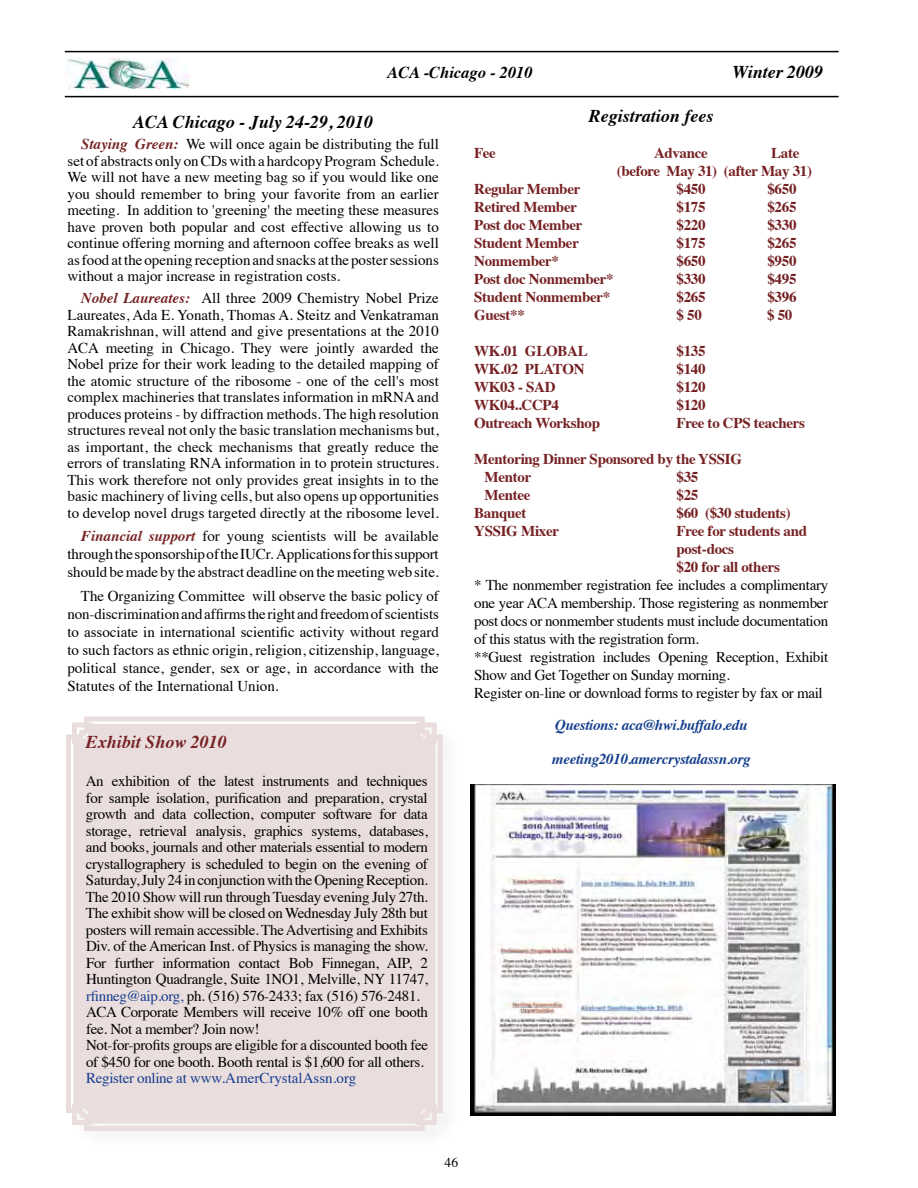
<style>
.page{position:relative;width:918px;height:1188px;background:#fff}
.page>*{position:absolute;margin:0;border:0;box-sizing:border-box;transform-origin:0 0}
.t1{font:italic 700 18px "Times";color:#000}
.t2{font:italic 700 18px "Times";color:#762123}
.t3{font:italic 700 16.5px "Times";color:#000}
.t4{font:15px/16.5px "Times";letter-spacing:-.02em;color:#000;text-align:justify}
.t5{font:700 15px/18px "Times";letter-spacing:-.02em;color:#762123}
.t6{font:italic 700 15px "Times";letter-spacing:-.02em;color:#133d8d}
.t7{font:15px "Times";color:#133d8d}
.t8{font:13.5px "Times";color:#000}
.s1{font-weight:700;font-style:italic;color:#762123}
.s2{color:#133d8d}
</style>
<div class="page">
<hr style="left:65px;top:96px;width:774px;height:1px;background:#000">
<hr style="left:65px;top:51px;width:774px;height:1px;background:#000">
<img style="left:65px;top:58px;width:124px;height:30px">
<div style="left:68px;top:719px;width:394px;height:430px;background:#fafafa"></div>
<svg style="left:66px;top:716px;width:377px;height:415px;background:#ece0e1"></svg>
<div style="left:70px;top:720px;width:369px;height:407px;background:#eaddde"></div>
<img style="left:470px;top:784px;width:366px;height:332px">
<p class="t3" style="left:387px;top:57px;width:147px">ACA -Chicago - 2010</p>
<p class="t1" style="left:732px;top:55px;width:92px">Winter 2009</p>
<p class="t1" style="left:133px;top:105px;width:242px">ACA Chicago - July 24-29, 2010</p>
<p class="t4" style="left:68px;top:135px;width:373px;text-indent:14px"><span class="s1">Staying Green:</span> We will once again be distributing the full set of abstracts only onCDswith a hardcopyProgram Schedule.<br>We will not have a new meeting bag so if you would like one you should remember to bring your favorite from an earlier meeting. In addition to 'greening' the meeting these measures have proven both popular and cost effective allowing us to continue offering morning and afternoon coffee breaks as well asfood atthe opening reception and snacks atthe postersessions without a major increase in registration costs.</p>
<p class="t4" style="left:67px;top:289px;width:373px;text-indent:14px"><span class="s1">Nobel Laureates:</span> All three 2009 Chemistry Nobel Prize Laureates, Ada E. Yonath, Thomas A. Steitz and Venkatraman Ramakrishnan, will attend and give presentations at the 2010<br>ACA meeting in Chicago. They were jointly awarded the Nobel prize for their work leading to the detailed mapping of the atomic structure of the ribosome - one of the cell's most complex machineries that translates information in mRNA and produces proteins - by diffraction methods. The high resolution structures reveal not only the basic translation mechanisms but, as important, the check mechanisms that greatly reduce the errors of translating RNA information in to protein structures.<br>This work therefore not only provides great insights in to the basic machinery of living cells, but also opens up opportunities to develop novel drugs targeted directly at the ribosome level.</p>
<p class="t4" style="left:67px;top:526px;width:373px;line-height:18px;text-indent:14px"><span class="s1">Financial support</span> for young scientists will be available throughthesponsorshipoftheIUCr. Applicationsforthissupport should bemade by the abstract deadline on themeetingweb site.</p>
<p class="t4" style="left:67px;top:585px;width:373px;line-height:18px;text-indent:13px">The Organizing Committee will observe the basic policy of non-discriminationandaffirmstherightandfreedomofscientists to associate in international scientific activity without regard to such factors as ethnic origin, religion, citizenship, language, political stance, gender, sex or age, in accordance with the Statutes of the International Union.</p>
<p class="t2" style="left:86px;top:725px;width:143px">Exhibit Show 2010</p>
<p class="t4" style="left:86px;top:771px;width:344px;text-align:left">An exhibition of the latest instruments and techniques for sample isolation, purification and preparation, crystal growth and data collection, computer software for data storage, retrieval analysis, graphics systems, databases, and books, journals and other materials essential to modern crystallographery is scheduled to begin on the evening of Saturday,July 24 in conjunctionwith theOpeningReception.<br>The 2010 Show will run through Tuesday evening July 27th.<br>The exhibit show will be closed on Wednesday July 28th but posters will remain accessible. TheAdvertising and Exhibits Div. of the American Inst. of Physics is managing the show.<br>For further information contact Bob Finnegan, AIP, 2<br>Huntington Quadrangle, Suite 1NO1, Melville, NY 11747, <span class="s2">rfinneg@aip.org,</span> ph. (516) 576-2433; fax (516) 576-2481.<br>ACA Corporate Members will receive 10% off one booth fee. Not a member? Join now!<br>Not-for-profits groups are eligible for a discounted booth fee of $450 for one booth. Booth rental is $1,600 for all others.</p>
<p class="t7" style="left:86px;top:1064px;width:272px">Register online at www.AmerCrystalAssn.org</p>
<p class="t1" style="left:589px;top:99px;width:126px">Registration fees</p>
<p class="t5" style="left:474px;top:142px;width:23px">Fee</p>
<p class="t5" style="left:654px;top:142px;width:55px">Advance</p>
<p class="t5" style="left:617px;top:142px;width:197px;text-indent:154px">Late (before May 31) (after May 31)</p>
<p class="t5" style="left:474px;top:178px;width:108px">Regular Member</p>
<p class="t5" style="left:677px;top:178px;width:31px">$450</p>
<p class="t5" style="left:767px;top:178px;width:31px">$650</p>
<p class="t5" style="left:474px;top:196px;width:104px">Retired Member</p>
<p class="t5" style="left:677px;top:196px;width:31px">$175</p>
<p class="t5" style="left:767px;top:196px;width:31px">$265</p>
<p class="t5" style="left:474px;top:214px;width:110px">Post doc Member</p>
<p class="t5" style="left:677px;top:214px;width:31px">$220</p>
<p class="t5" style="left:767px;top:214px;width:31px">$330</p>
<p class="t5" style="left:474px;top:232px;width:106px">Student Member</p>
<p class="t5" style="left:677px;top:232px;width:31px">$175</p>
<p class="t5" style="left:767px;top:232px;width:31px">$265</p>
<p class="t5" style="left:474px;top:250px;width:86px">Nonmember*</p>
<p class="t5" style="left:677px;top:250px;width:31px">$650</p>
<p class="t5" style="left:767px;top:250px;width:31px">$950</p>
<p class="t5" style="left:474px;top:268px;width:141px">Post doc Nonmember*</p>
<p class="t5" style="left:677px;top:268px;width:31px">$330</p>
<p class="t5" style="left:767px;top:268px;width:31px">$495</p>
<p class="t5" style="left:474px;top:286px;width:138px">Student Nonmember*</p>
<p class="t5" style="left:677px;top:286px;width:31px">$265</p>
<p class="t5" style="left:767px;top:286px;width:31px">$396</p>
<p class="t5" style="left:474px;top:304px;width:52px">Guest**</p>
<p class="t5" style="left:677px;top:304px;width:27px">$ 50</p>
<p class="t5" style="left:767px;top:304px;width:27px">$ 50</p>
<p class="t5" style="left:474px;top:340px;width:115px">WK.01 GLOBAL</p>
<p class="t5" style="left:677px;top:340px;width:31px">$135</p>
<p class="t5" style="left:474px;top:358px;width:112px">WK.02 PLATON</p>
<p class="t5" style="left:677px;top:358px;width:31px">$140</p>
<p class="t5" style="left:474px;top:376px;width:83px">WK03 - SAD</p>
<p class="t5" style="left:677px;top:376px;width:31px">$120</p>
<p class="t5" style="left:474px;top:394px;width:86px">WK04..CCP4</p>
<p class="t5" style="left:677px;top:394px;width:31px">$120</p>
<p class="t5" style="left:474px;top:412px;width:127px">Outreach Workshop</p>
<p class="t5" style="left:677px;top:412px;width:130px">Free to CPS teachers</p>
<p class="t5" style="left:485px;top:448px;width:259px;text-indent:-10px">Mentoring Dinner Sponsored by the YSSIG<br>Mentor</p>
<p class="t5" style="left:677px;top:466px;width:23px">$35</p>
<p class="t5" style="left:485px;top:484px;width:47px">Mentee</p>
<p class="t5" style="left:677px;top:484px;width:23px">$25</p>
<p class="t5" style="left:474px;top:502px;width:54px">Banquet</p>
<p class="t5" style="left:677px;top:502px;width:116px">$60 ($30 students)</p>
<p class="t5" style="left:474px;top:520px;width:86px">YSSIG Mixer</p>
<p class="t5" style="left:677px;top:520px;width:132px">Free for students and post-docs<br>$20 for all others</p>
<p class="t4" style="left:474px;top:574px;width:356px;line-height:18px;text-align:left">* The nonmember registration fee includes a complimentary one year ACA membership. Those registering as nonmember post docs or nonmember students must include documentation of this status with the registration form.<br>**Guest registration includes Opening Reception, Exhibit Show and Get Together on Sunday morning.<br>Register on-line or download forms to register by fax or mail</p>
<p class="t6" style="left:555px;top:711px;width:194px">Questions: aca@hwi.buffalo.edu</p>
<p class="t6" style="left:552px;top:745px;width:200px">meeting2010.amercrystalassn.org</p>
<p class="t8" style="left:445px;top:1150px;width:15px">46</p>
</div>
